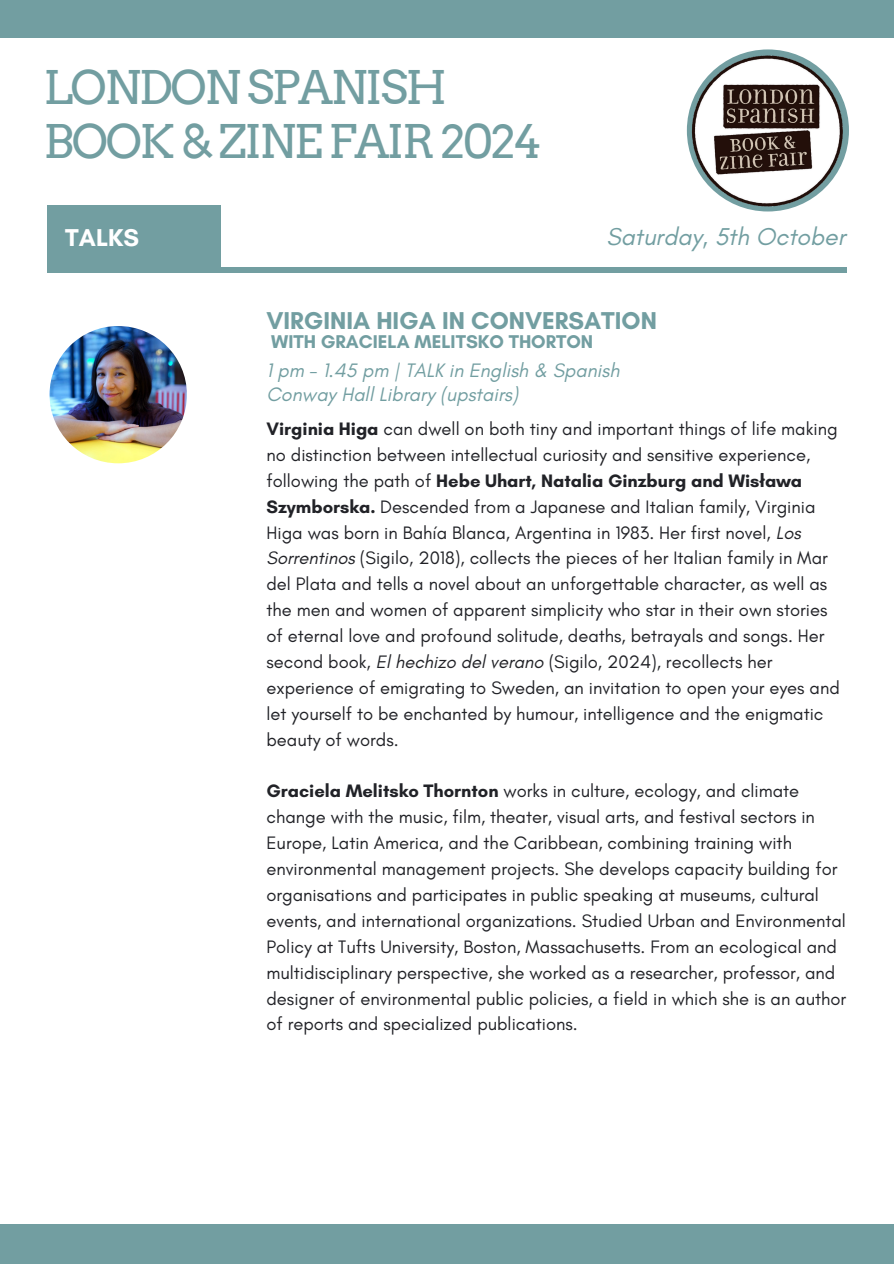
<style>
.page{position:relative;width:894px;height:1264px;background:#fff}
.page>*{position:absolute;margin:0;border:0;box-sizing:border-box;transform-origin:0 0}
.t1{font:46.35px/54px "Arvo";letter-spacing:-.05em;color:#729ea1}
.t2{font:700 24.75px "Glacial Indifference";color:#729ea1}
.t3{font:italic 24.75px "Glacial Indifference";color:#729ea1}
.t4{font:700 24.75px "Glacial Indifference";color:#fff}
.t5{font:italic 19.8px "Glacial Indifference";color:#729ea1}
.t6{font:700 18.75px "Glacial Indifference";color:#729ea1}
.t7{font:18.3px/25.8px "Glacial Indifference";color:#212227}
.s1{font-weight:700}
.s2{font-family:"Noto Sans";font-weight:700}
.s3{font-style:italic}
</style>
<div class="page">
<div style="left:48px;top:268px;width:798px;height:5px;background:#729ea1"></div>
<div style="left:47px;top:205px;width:174px;height:68px;background:#729ea1"></div>
<img style="left:50px;top:326px;width:137px;height:137px;border-radius:50%">
<div style="left:0;top:1224px;width:893px;height:39px;background:#729ea1"></div>
<div style="left:0;top:0;width:893px;height:38px;background:#729ea1"></div>
<img style="left:689px;top:52px;width:156px;height:156px">
<h1 class="t1" style="left:44px;top:61px;width:499px">LONDON SPANISH<br>BOOK &amp; ZINE FAIR 2024</h1>
<h2 class="t4" style="left:65px;top:223px;width:75px">TALKS</h2>
<h3 class="t3" style="left:606px;top:222px;width:240px">Saturday, 5th October</h3>
<p class="t2" style="left:266px;top:305px;width:392px">VIRGINIA HIGA IN CONVERSATION</p>
<p class="t6" style="left:271px;top:330px;width:323px">WITH GRACIELA MELITSKO THORTON</p>
<h4 class="t5" style="left:266px;top:358px;width:354px">1 pm - 1.45 pm | TALK in English &amp; Spanish</h4>
<p class="t5" style="left:266px;top:382px;width:253px">Conway Hall Library (upstairs)</p>
<p class="t7" style="left:266px;top:416px;width:574px"><span class="s1">Virginia Higa</span> can dwell on both tiny and important things of life making no distinction between intellectual curiosity and sensitive experience, following the path of <span class="s1">Hebe Uhart, Natalia Ginzburg and Wis</span><span class="s2">ł</span><span class="s1">awa Szymborska.</span> Descended from a Japanese and Italian family, Virginia Higa was born in Bahía Blanca, Argentina in 1983. Her first novel, <span class="s3">Los Sorrentinos</span> (Sigilo, 2018), collects the pieces of her Italian family in Mar del Plata and tells a novel about an unforgettable character, as well as the men and women of apparent simplicity who star in their own stories of eternal love and profound solitude, deaths, betrayals and songs. Her second book, <span class="s3">El hechizo del verano</span> (Sigilo, 2024), recollects her experience of emigrating to Sweden, an invitation to open your eyes and let yourself to be enchanted by humour, intelligence and the enigmatic beauty of words.</p>
<p class="t7" style="left:266px;top:778px;width:581px"><span class="s1">Graciela Melitsko Thornton</span> works in culture, ecology, and climate change with the music, film, theater, visual arts, and festival sectors in Europe, Latin America, and the Caribbean, combining training with environmental management projects. She develops capacity building for organisations and participates in public speaking at museums, cultural events, and international organizations. Studied Urban and Environmental Policy at Tufts University, Boston, Massachusetts. From an ecological and multidisciplinary perspective, she worked as a researcher, professor, and designer of environmental public policies, a field in which she is an author of reports and specialized publications.</p>
</div>
